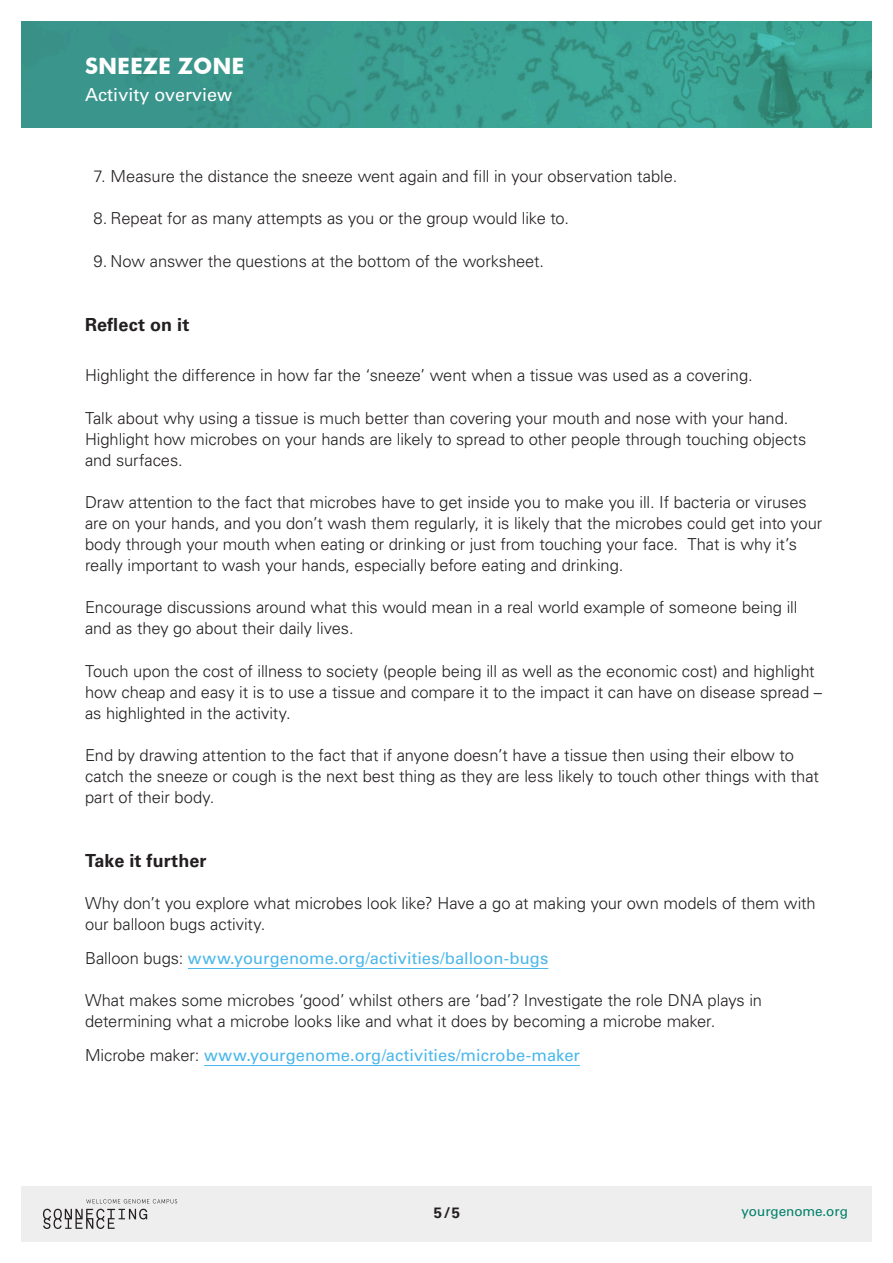
<style>
.page{position:relative;width:893px;height:1263px;background:#fff}
.page>*{position:absolute;margin:0;border:0;box-sizing:border-box;transform-origin:0 0}
.t1{font:700 22.5px "Futura BT";color:#fff}
.Title_2__5spacetop{font:700 18px "Univers LT Std";letter-spacing:.005em;color:#231f20}
.t2{font:18px "Univers LT Std";color:#fff}
.Text_1{font:300 16.5px/21px "Univers LT Std";letter-spacing:-.005em;color:#231f20}
.Text_1-2{font:16.5px "Univers LT Std";color:#4bb7eb}
.t3{font:700 15px "Univers LT Std";color:#231f20}
.t4{font:13.5px "Univers LT Std";letter-spacing:-.005em;color:#008068}
.s1{font-weight:300;color:#231f20}
</style>
<div class="page">
<div style="left:21px;top:1186px;width:851px;height:56px;background:#eeeeef"></div>
<svg style="left:43px;top:1209px;width:104px;height:20px"></svg>
<svg style="left:86px;top:1199px;width:91px;height:4px"></svg>
<img style="left:21px;top:21px;width:851px;height:107px">
<hr style="left:188px;top:968px;width:360px;height:1px;background:#4bb7eb">
<hr style="left:204px;top:1065px;width:376px;height:1px;background:#4bb7eb">
<h1 class="t1" style="left:85px;top:52px;width:161px">SNEEZE ZONE</h1>
<p class="t2" style="left:85px;top:84px;width:149px">Activity overview</p>
<p class="Text_1" style="left:94px;top:166px;width:585px">7. Measure the distance the sneeze went again and fill in your observation table.</p>
<p class="Text_1" style="left:94px;top:208px;width:477px">8. Repeat for as many attempts as you or the group would like to.</p>
<p class="Text_1" style="left:94px;top:250px;width:452px">9. Now answer the questions at the bottom of the worksheet.</p>
<p class="Title_2__5spacetop" style="left:85px;top:314px;width:106px">Reflect on it</p>
<p class="Text_1" style="left:85px;top:365px;width:669px">Highlight the difference in how far the ‘sneeze’ went when a tissue was used as a covering.</p>
<p class="Text_1" style="left:85px;top:407px;width:723px">Talk about why using a tissue is much better than covering your mouth and nose with your hand.<br>Highlight how microbes on your hands are likely to spread to other people through touching objects and surfaces.</p>
<p class="Text_1" style="left:85px;top:492px;width:739px">Draw attention to the fact that microbes have to get inside you to make you ill. If bacteria or viruses are on your hands, and you don’t wash them regularly, it is likely that the microbes could get into your body through your mouth when eating or drinking or just from touching your face. That is why it’s really important to wash your hands, especially before eating and drinking.</p>
<p class="Text_1" style="left:85px;top:597px;width:714px">Encourage discussions around what this would mean in a real world example of someone being ill and as they go about their daily lives.</p>
<p class="Text_1" style="left:85px;top:660px;width:738px">Touch upon the cost of illness to society (people being ill as well as the economic cost) and highlight how cheap and easy it is to use a tissue and compare it to the impact it can have on disease spread – as highlighted in the activity.</p>
<p class="Text_1" style="left:85px;top:744px;width:735px">End by drawing attention to the fact that if anyone doesn’t have a tissue then using their elbow to catch the sneeze or cough is the next best thing as they are less likely to touch other things with that part of their body.</p>
<p class="Title_2__5spacetop" style="left:85px;top:850px;width:123px">Take it further</p>
<p class="Text_1" style="left:85px;top:893px;width:732px">Why don’t you explore what microbes look like? Have a go at making your own models of them with our balloon bugs activity.</p>
<p class="Text_1-2" style="left:85px;top:948px;width:465px"><span class="s1">Balloon bugs:</span> www.yourgenome.org/activities/balloon-bugs</p>
<p class="Text_1" style="left:85px;top:990px;width:679px">What makes some microbes ‘good’ whilst others are ‘bad’? Investigate the role DNA plays in determining what a microbe looks like and what it does by becoming a microbe maker.</p>
<p class="Text_1-2" style="left:85px;top:1045px;width:496px"><span class="s1">Microbe maker:</span> www.yourgenome.org/activities/microbe-maker</p>
<p class="t3" style="left:434px;top:1203px;width:28px">5/5</p>
<p class="t4" style="left:741px;top:1203px;width:108px">yourgenome.org</p>
</div>
